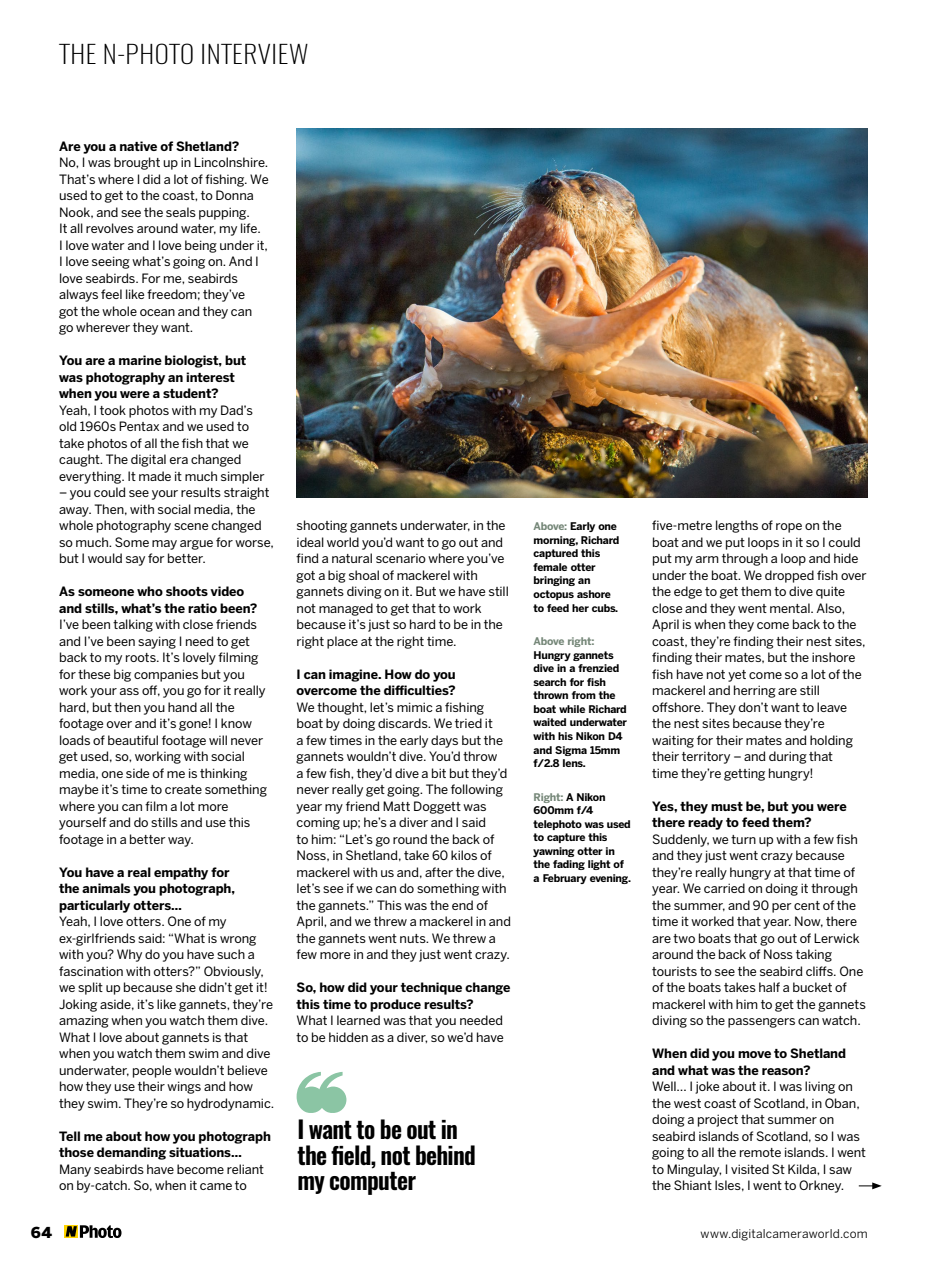
<style>
.page{position:relative;width:936px;height:1276px;background:#fff}
.page>*{position:absolute;margin:0;border:0;box-sizing:border-box;transform-origin:0 0}
.t1{font:200 24.75px "Oswald";letter-spacing:.02em;color:#000;scale:1.1 1}
.t2{font:600 24px/25.5px "Oswald";letter-spacing:-.03em;color:#000}
.t3{font:900 15px "Benton Sans";color:#000}
.t4{font:12.75px/16.5px "Benton Sans";letter-spacing:-.005em;color:#000}
.t5{font:700 12.75px/16.5px "Benton Sans";letter-spacing:-.005em;color:#000}
.t6{font:12px "Benton Sans";letter-spacing:.015em;color:#000}
.t7{font:700 10.5px/13.5px "Benton Sans";letter-spacing:-.02em;color:#000}
.t8{font:700 10.5px "Benton Sans";letter-spacing:-.02em;color:#748677}
.s1{color:#748677}
</style>
<div class="page">
<img style="left:296px;top:129px;width:571px;height:368px">
<hr style="left:935px;top:0;width:1px;height:629px;background:#c2c2c3">
<svg style="left:858px;top:1182px;width:23px;height:7px"></svg>
<svg style="left:296px;top:1072px;width:50px;height:41px"></svg>
<svg style="left:65px;top:1225px;width:1px;height:12px"></svg>
<svg style="left:66px;top:1225px;width:55px;height:13px"></svg>
<h1 class="t1" style="left:60px;top:37px;width:228px">THE N-PHOTO INTERVIEW</h1>
<p class="t5" style="left:59px;top:138px;width:182px">Are you a native of Shetland?</p>
<p class="t4" style="left:59px;top:154px;width:211px">No, I was brought up in Lincolnshire.<br>That’s where I did a lot of fishing. We used to get to the coast, to Donna Nook, and see the seals pupping.<br>It all revolves around water, my life.<br>I love water and I love being under it, I love seeing what’s going on. And I love seabirds. For me, seabirds always feel like freedom; they’ve<br>got the whole ocean and they can go wherever they want.</p>
<p class="t5" style="left:59px;top:352px;width:189px">You are a marine biologist, but was photography an interest when you were a student?</p>
<p class="t4" style="left:59px;top:402px;width:207px">Yeah, I took photos with my Dad’s old 1960s Pentax and we used to take photos of all the fish that we caught. The digital era changed everything. It made it much simpler</p>
<p class="t4" style="left:59px;top:484px;width:216px">– you could see your results straight away. Then, with social media, the whole photography scene changed so much. Some may argue for worse, but I would say for better.</p>
<p class="t5" style="left:59px;top:583px;width:200px">As someone who shoots video and stills, what’s the ratio been?</p>
<p class="t4" style="left:59px;top:616px;width:209px">I’ve been talking with close friends and I’ve been saying I need to get back to my roots. It’s lovely filming for these big companies but you work your ass off, you go for it really hard, but then you hand all the footage over and it’s gone! I know loads of beautiful footage will never get used, so, working with social media, one side of me is thinking maybe it’s time to create something where you can film a lot more yourself and do stills and use this footage in a better way.</p>
<p class="t5" style="left:59px;top:864px;width:177px">You have a real empathy for the animals you photograph, particularly otters…</p>
<p class="t4" style="left:59px;top:913px;width:217px">Yeah, I love otters. One of my ex-girlfriends said: “What is wrong with you? Why do you have such a fascination with otters?” Obviously, we split up because she didn’t get it!<br>Joking aside, it’s like gannets, they’re amazing when you watch them dive.<br>What I love about gannets is that when you watch them swim and dive underwater, people wouldn’t believe how they use their wings and how they swim. They’re so hydrodynamic.</p>
<p class="t5" style="left:59px;top:1128px;width:213px">Tell me about how you photograph those demanding situations…</p>
<p class="t4" style="left:59px;top:1161px;width:206px">Many seabirds have become reliant on by-catch. So, when it came to</p>
<p class="t4" style="left:296px;top:517px;width:214px">shooting gannets underwater, in the ideal world you’d want to go out and find a natural scenario where you’ve got a big shoal of mackerel with gannets diving on it. But we have still not managed to get that to work because it’s just so hard to be in the right place at the right time.</p>
<p class="t5" style="left:296px;top:666px;width:161px">I can imagine. How do you overcome the difficulties?</p>
<p class="t4" style="left:296px;top:699px;width:216px">We thought, let’s mimic a fishing boat by doing discards. We tried it<br>a few times in the early days but the gannets wouldn’t dive. You’d throw<br>a few fish, they’d dive a bit but they’d never really get going. The following year my friend Matt Doggett was coming up; he’s a diver and I said<br>to him: “Let’s go round the back of Noss, in Shetland, take 60 kilos of mackerel with us and, after the dive, let’s see if we can do something with the gannets.” This was the end of April, and we threw a mackerel in and the gannets went nuts. We threw a few more in and they just went crazy.</p>
<p class="t5" style="left:296px;top:979px;width:215px">So, how did your technique change this time to produce results?</p>
<p class="t4" style="left:296px;top:1012px;width:208px">What I learned was that you needed to be hidden as a diver, so we’d have</p>
<h2 class="t2" style="left:297px;top:1116px;width:180px">I want to be out in the field, not behind my computer</h2>
<p class="t7" style="left:533px;top:520px;width:87px"><span class="s1">Above:</span> Early one morning, Richard captured this female otter bringing an octopus ashore to feed her cubs.</p>
<p class="t8" style="left:533px;top:635px;width:62px">Above right:</p>
<p class="t7" style="left:533px;top:648px;width:95px">Hungry gannets dive in a frenzied search for fish thrown from the boat while Richard waited underwater with his Nikon D4 and Sigma 15mm f/2.8 lens.</p>
<p class="t7" style="left:533px;top:790px;width:99px"><span class="s1">Right:</span> A Nikon<br>600mm f/4 telephoto was used to capture this yawning otter in the fading light of a February evening.</p>
<p class="t4" style="left:652px;top:517px;width:216px">five-metre lengths of rope on the boat and we put loops in it so I could put my arm through a loop and hide under the boat. We dropped fish over the edge to get them to dive quite close and they went mental. Also, April is when they come back to the coast, they’re finding their nest sites, finding their mates, but the inshore fish have not yet come so a lot of the mackerel and herring are still offshore. They don’t want to leave the nest sites because they’re waiting for their mates and holding their territory – and during that<br>time they’re getting hungry!</p>
<p class="t5" style="left:652px;top:798px;width:196px">Yes, they must be, but you were there ready to feed them?</p>
<p class="t4" style="left:652px;top:831px;width:215px">Suddenly, we turn up with a few fish and they just went crazy because they’re really hungry at that time of year. We carried on doing it through the summer, and 90 per cent of the time it worked that year. Now, there are two boats that go out of Lerwick around the back of Noss taking tourists to see the seabird cliffs. One of the boats takes half a bucket of mackerel with him to get the gannets diving so the passengers can watch.</p>
<p class="t5" style="left:652px;top:1045px;width:195px">When did you move to Shetland and what was the reason?</p>
<p class="t4" style="left:652px;top:1078px;width:215px">Well… I joke about it. I was living on the west coast of Scotland, in Oban, doing a project that summer on seabird islands of Scotland, so I was going to all the remote islands. I went to Mingulay, I visited St Kilda, I saw the Shiant Isles, I went to Orkney.</p>
<p class="t3" style="left:31px;top:1223px;width:22px">64</p>
<p class="t6" style="left:700px;top:1226px;width:169px">www.digitalcameraworld.com</p>
</div>
